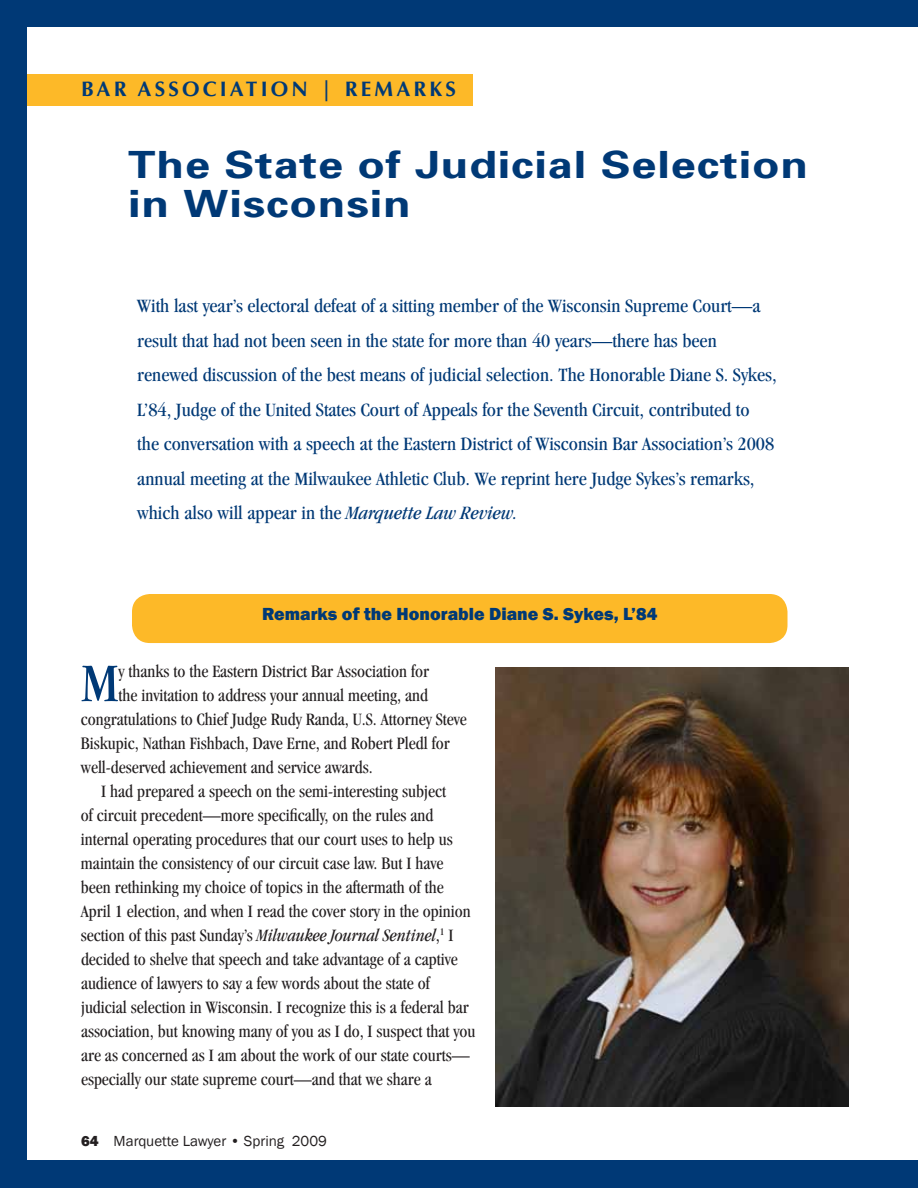
<style>
.page{position:relative;width:918px;height:1188px;background:#fff}
.page>*{position:absolute;margin:0;border:0;box-sizing:border-box;transform-origin:0 0}
.t1{font:condensed 56.1px "Garamond";color:#003976}
.t2{font:700 37.5px/39px "Univers";letter-spacing:.02em;color:#003976;scale:1.2 1}
.t3{font:700 21px "Optima";letter-spacing:.15em;color:#003976}
.t4{font:condensed 19.5px/34.5px "Garamond";color:#003976;scale:1.06 1}
.t5{font:condensed 18px "Garamond";color:#231f20}
.t6{font:800 18px "Franklin Gothic";color:#003976}
.t7{font:15px "Franklin Gothic";color:#231f20}
.s1{font-style:italic}
.s2{font-weight:800}
</style>
<div class="page">
<div style="left:0;top:75px;width:472px;height:31px;background:#fdb928"></div>
<div style="left:0;top:0;width:26px;height:1188px;background:#003976"></div>
<div style="left:0;top:1160px;width:918px;height:28px;background:#003976"></div>
<div style="left:0;top:0;width:918px;height:26px;background:#003976"></div>
<div style="left:132px;top:594px;width:656px;height:49px;background:#fdb928;border-radius:18px"></div>
<img style="left:496px;top:668px;width:353px;height:439px">
<p class="t3" style="left:81px;top:77px;width:16px">BAR</p>
<p class="t3" style="left:138px;top:77px;width:17px">ASSOC</p>
<p class="t3" style="left:220px;top:77px;width:238px">IAT ION | REMARKS</p>
<h2 class="t2" style="left:128px;top:145px;width:568px">The State of Judicial Selection in Wisconsin</h2>
<p class="t4" style="left:137px;top:289px;width:605px">With last year’s electoral defeat of a sitting member of the Wisconsin Supreme Court—a result that had not been seen in the state for more than 40 years—there has been renewed discussion of the best means of judicial selection. The Honorable Diane S. Sykes, L’84, Judge of the United States Court of Appeals for the Seventh Circuit, contributed to<br>the conversation with a speech at the Eastern District of Wisconsin Bar Association’s 2008 annual meeting at the Milwaukee Athletic Club. We reprint here Judge Sykes’s remarks, which also will appear in the <span class="s1">Marquette Law Review.</span></p>
<p class="t6" style="left:262px;top:602px;width:397px">Remarks of the Honorable Diane S. Sykes, L’84</p>
<h1 class="t1" style="left:81px;top:652px;width:39px">M</h1>
<p class="t5" style="left:118px;top:661px;width:312px">y thanks to the Eastern District Bar Association for</p>
<p class="t5" style="left:118px;top:685px;width:311px">the invitation to address your annual meeting, and</p>
<p class="t5" style="left:81px;top:709px;width:387px">congratulations to Chief Judge Rudy Randa, U.S. Attorney Steve</p>
<p class="t5" style="left:81px;top:733px;width:370px">Biskupic, Nathan Fishbach, Dave Erne, and Robert Pledl for</p>
<p class="t5" style="left:81px;top:757px;width:293px">well-deserved achievement and service awards.</p>
<p class="t5" style="left:101px;top:781px;width:346px">I had prepared a speech on the semi-interesting subject</p>
<p class="t5" style="left:81px;top:805px;width:354px">of circuit precedent—more specifically, on the rules and</p>
<p class="t5" style="left:81px;top:829px;width:373px">internal operating procedures that our court uses to help us</p>
<p class="t5" style="left:81px;top:853px;width:364px">maintain the consistency of our circuit case law. But I have</p>
<p class="t5" style="left:81px;top:877px;width:364px">been rethinking my choice of topics in the aftermath of the</p>
<p class="t5" style="left:81px;top:901px;width:391px">April 1 election, and when I read the cover story in the opinion</p>
<p class="t5" style="left:81px;top:925px;width:374px">section of this past Sunday’s <span class="s1">Milwaukee Journal Sentinel</span>,<sup>1</sup> I</p>
<p class="t5" style="left:81px;top:949px;width:378px">decided to shelve that speech and take advantage of a captive</p>
<p class="t5" style="left:81px;top:973px;width:350px">audience of lawyers to say a few words about the state of</p>
<p class="t5" style="left:81px;top:997px;width:389px">judicial selection in Wisconsin. I recognize this is a federal bar</p>
<p class="t5" style="left:81px;top:1021px;width:396px">association, but knowing many of you as I do, I suspect that you</p>
<p class="t5" style="left:81px;top:1045px;width:390px">are as concerned as I am about the work of our state courts—</p>
<p class="t5" style="left:81px;top:1069px;width:352px">especially our state supreme court—and that we share a</p>
<p class="t7" style="left:81px;top:1131px;width:248px"><span class="s2">64</span> Marquette Lawyer • Spring 2009</p>
</div>
